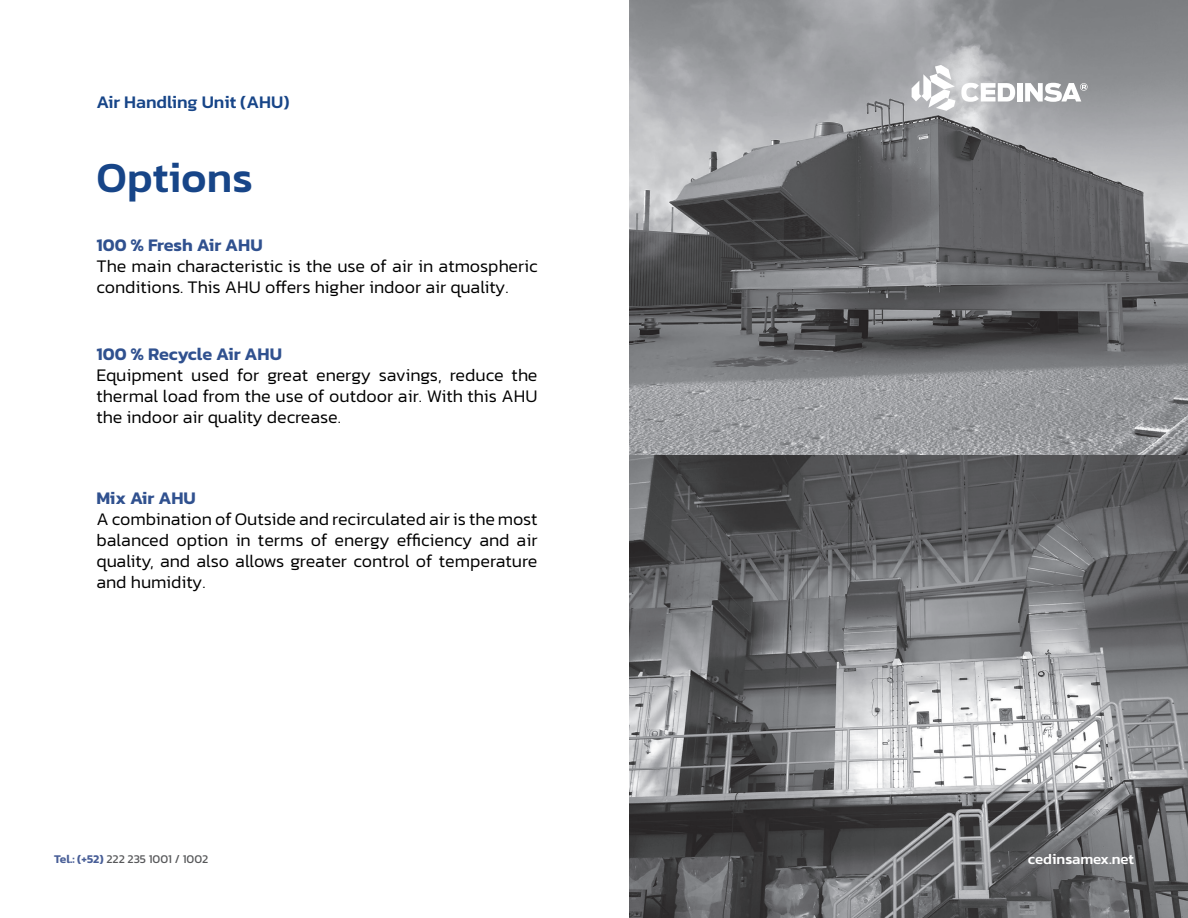
<style>
.page{position:relative;width:1188px;height:918px;background:#fff}
.page>*{position:absolute;margin:0;border:0;box-sizing:border-box;transform-origin:0 0}
.t1{font:500 43.5px "Kanit";color:#174588}
.t2{font:300 18px/21px "Kanit";color:#000;text-align:justify}
.t3{font:600 18px "Kanit";color:#30518f}
.t4{font:500 18px "Kanit";color:#174588}
.t5{font:500 15px "Kanit";color:#fff}
.t6{font:12px "Kanit";color:#57585a}
.s1{font-weight:600;color:#485e97}
</style>
<div class="page">
<img style="left:629px;top:0;width:559px;height:918px">
<svg style="left:912px;top:65px;width:103px;height:46px"></svg>
<div style="left:1017px;top:83px;width:5px;height:19px;background:#fff"></div>
<svg style="left:1025px;top:83px;width:63px;height:19px"></svg>
<p class="t4" style="left:97px;top:89px;width:194px">Air Handling Unit (AHU)</p>
<p class="t1" style="left:97px;top:145px;width:158px">Options</p>
<p class="t3" style="left:97px;top:231px;width:168px">100 % Fresh Air AHU</p>
<p class="t2" style="left:97px;top:255px;width:442px">The main characteristic is the use of air in atmospheric conditions. This AHU offers higher indoor air quality.</p>
<p class="t3" style="left:97px;top:341px;width:187px">100 % Recycle Air AHU</p>
<p class="t2" style="left:97px;top:365px;width:442px">Equipment used for great energy savings, reduce the thermal load from the use of outdoor air. With this AHU the indoor air quality decrease.</p>
<p class="t3" style="left:97px;top:484px;width:101px">Mix Air AHU</p>
<p class="t2" style="left:97px;top:508px;width:443px">A combination of Outside and recirculated air is the most balanced option in terms of energy efficiency and air quality, and also allows greater control of temperature and humidity.</p>
<p class="t6" style="left:54px;top:851px;width:156px"><span class="s1">Tel.: (+52)</span> 222 235 1001 / 1002</p>
<p class="t5" style="left:1028px;top:847px;width:108px">cedinsamex.net</p>
</div>
